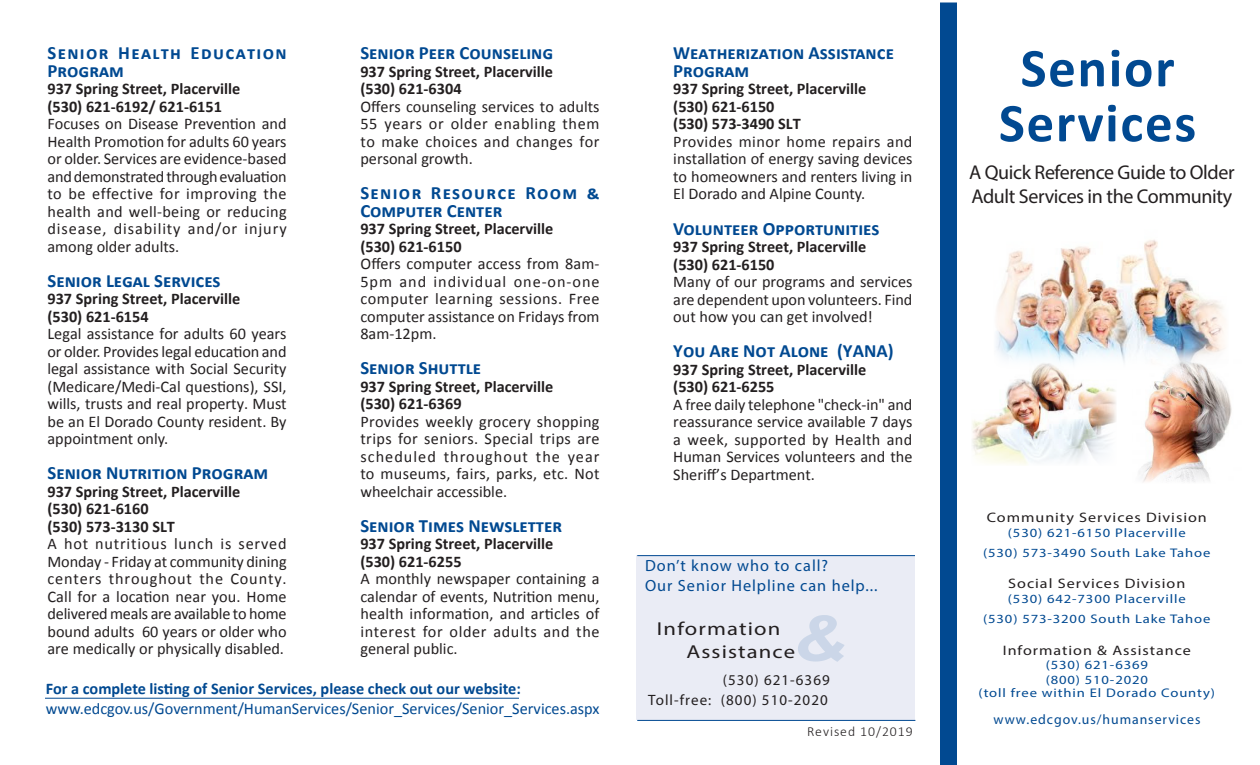
<style>
.page{position:relative;width:1260px;height:765px;background:#fff}
.page>*{position:absolute;margin:0;border:0;box-sizing:border-box;transform-origin:0 0}
.t1{font:italic 700 62.88px "Arial";color:#014991;scale:1.19 1}
.t2{font:700 55px "Calibri";letter-spacing:.03em;color:#014991}
.t3{font:20px/24px "Myriad Pro";letter-spacing:-.02em;color:#231f20}
.Heading_5{font:700 18.75px/17.5px "Calibri";color:#014991}
.Heading_5-2{font:700 18.75px/17.5px "Calibri";letter-spacing:.06em;color:#014991}
.Heading_5-3{font:700 18.75px/17.5px "Calibri";letter-spacing:.07em;color:#014991}
.Heading_8{font:700 18.75px "Calibri";color:#014991}
.t4{font:18.75px "Myriad Pro";letter-spacing:.05em;color:#231f20;scale:1.21 1}
.Body_Text_2{font:16.25px/17.5px "Calibri";color:#231f20;text-align:justify}
.Body_Text_3{font:700 16.25px/17.5px "Calibri";color:#231f20}
.Heading_5-4{font:16.25px/17.5px "Calibri";color:#231f20;text-align:justify}
.Heading_8-2{font:16.25px/17.5px "Calibri";color:#231f20;text-align:justify}
.t5{font:16.25px "Calibri";color:#014991}
.t6{font:700 16.25px "Calibri";color:#014991}
.Heading_5-5{font:700 16.25px "Calibri";color:#231f20}
.t7{font:16.25px "Myriad Pro";letter-spacing:.06em;color:#014991}
.t8{font:15px "Myriad Pro";letter-spacing:.07em;color:#231f20}
.t9{font:13.75px "Myriad Pro";letter-spacing:.07em;color:#014991}
.Body_Text_2-2{font:13.75px "Myriad Pro";letter-spacing:.06em;color:#231f20;scale:1.17 1}
.Body_Text{font:13.75px "Myriad Pro";letter-spacing:.06em;color:#231f20;scale:1.17 1}
.Return_Address{font:13.75px "Myriad Pro";letter-spacing:.06em;color:#231f20;scale:1.17 1}
.t10{font:300 13.75px "Calibri";letter-spacing:.07em;color:#231f20}
.Return_Address-2{font:12.5px "Myriad Pro";letter-spacing:.06em;color:#014991;scale:1.17 1}
.Body_Text_2-3{font:12.5px "Myriad Pro";letter-spacing:.06em;color:#014991;scale:1.17 1}
</style>
<div class="page">
<div style="left:637px;top:555px;width:278px;height:165px;background:#eaecf5"></div>
<div style="left:941px;top:3px;width:15px;height:761px;background:#014991"></div>
<div style="left:940px;top:2px;width:17px;height:763px;border:1px solid #014991"></div>
<hr style="left:637px;top:555px;width:278px;height:1px;background:#014991">
<hr style="left:637px;top:720px;width:278px;height:1px;background:#014991">
<hr style="left:45px;top:698px;width:474px;height:1px;background:#014991">
<img style="left:1139px;top:374px;width:93px;height:108px">
<img style="left:972px;top:374px;width:144px;height:91px">
<img style="left:996px;top:240px;width:230px;height:134px">
<p class="Heading_5-3" style="left:48px;top:44px;width:241px">Senior Health Education<br>Program</p>
<p class="Body_Text_3" style="left:48px;top:80px;width:194px">937 Spring Street, Placerville</p>
<p class="Body_Text_3" style="left:48px;top:97px;width:176px">(530) 621-6192/ 621-6151</p>
<p class="Body_Text_2" style="left:48px;top:115px;width:241px">Focuses on Disease Prevention and Health Promotion for adults 60 years or older. Services are evidence-based and demonstrated through evaluation to be effective for improving the health and well-being or reducing disease, disability and/or injury among older adults.</p>
<p class="Heading_5" style="left:48px;top:272px;width:175px">Senior Legal Services</p>
<p class="Body_Text_3" style="left:48px;top:290px;width:194px">937 Spring Street, Placerville</p>
<p class="Body_Text_3" style="left:48px;top:307px;width:103px">(530) 621-6154</p>
<p class="Body_Text_2" style="left:48px;top:325px;width:241px">Legal assistance for adults 60 years or older. Provides legal education and legal assistance with Social Security (Medicare/Medi-Cal questions), SSI, wills, trusts and real property. Must be an El Dorado County resident. By appointment only.</p>
<p class="Heading_5" style="left:48px;top:464px;width:222px">Senior Nutrition Program</p>
<p class="Body_Text_3" style="left:48px;top:482px;width:194px">937 Spring Street, Placerville</p>
<p class="Heading_5-5" style="left:48px;top:498px;width:103px">(530) 621-6160</p>
<p class="Heading_5-5" style="left:48px;top:516px;width:129px">(530) 573-3130 SLT</p>
<p class="Heading_5-4" style="left:48px;top:535px;width:241px">A hot nutritious lunch is served Monday - Friday at community dining centers throughout the County.<br>Call for a location near you. Home delivered meals are available to home bound adults 60 years or older who are medically or physically disabled.</p>
<p class="Heading_5" style="left:360px;top:44px;width:194px">Senior Peer Counseling</p>
<p class="Body_Text_3" style="left:360px;top:62px;width:194px">937 Spring Street, Placerville</p>
<p class="Body_Text_3" style="left:360px;top:80px;width:103px">(530) 621-6304</p>
<p class="Body_Text_2" style="left:360px;top:97px;width:241px">Offers counseling services to adults 55 years or older enabling them to make choices and changes for personal growth.</p>
<p class="Heading_5-2" style="left:360px;top:184px;width:241px">Senior Resource Room &amp;<br>Computer Center</p>
<p class="Body_Text_3" style="left:360px;top:220px;width:194px">937 Spring Street, Placerville</p>
<p class="Body_Text_3" style="left:360px;top:237px;width:103px">(530) 621-6150</p>
<p class="Body_Text_2" style="left:360px;top:255px;width:241px">Offers computer access from 8am-5pm and individual one-on-one computer learning sessions. Free computer assistance on Fridays from 8am-12pm.</p>
<p class="Heading_5" style="left:360px;top:359px;width:122px">Senior Shuttle</p>
<p class="Body_Text_3" style="left:360px;top:377px;width:194px">937 Spring Street, Placerville</p>
<p class="Heading_5-5" style="left:360px;top:393px;width:103px">(530) 621-6369</p>
<p class="Body_Text_2" style="left:360px;top:412px;width:241px">Provides weekly grocery shopping trips for seniors. Special trips are scheduled throughout the year to museums, fairs, parks, etc. Not wheelchair accessible.</p>
<p class="Heading_5" style="left:360px;top:517px;width:203px">Senior Times Newsletter</p>
<p class="Body_Text_3" style="left:360px;top:535px;width:194px">937 Spring Street, Placerville</p>
<p class="Heading_5-5" style="left:360px;top:551px;width:103px">(530) 621-6255</p>
<p class="Body_Text_2" style="left:360px;top:570px;width:241px">A monthly newspaper containing a calendar of events, Nutrition menu, health information, and articles of interest for older adults and the general public.</p>
<p class="t6" style="left:46px;top:678px;width:477px">For a complete listing of Senior Services, please check out our website:</p>
<p class="t5" style="left:46px;top:698px;width:555px">www.edcgov.us/Government/HumanServices/Senior_Services/Senior_Services.aspx</p>
<p class="Heading_5" style="left:673px;top:44px;width:222px">Weatherization Assistance<br>Program</p>
<p class="Body_Text_3" style="left:673px;top:80px;width:194px">937 Spring Street, Placerville</p>
<p class="Body_Text_3" style="left:673px;top:97px;width:103px">(530) 621-6150</p>
<p class="Body_Text_3" style="left:673px;top:115px;width:129px">(530) 573-3490 SLT</p>
<p class="Heading_8-2" style="left:673px;top:132px;width:241px">Provides minor home repairs and installation of energy saving devices to homeowners and renters living in El Dorado and Alpine County.</p>
<p class="Heading_8" style="left:673px;top:216px;width:208px">Volunteer Opportunities</p>
<p class="Body_Text_3" style="left:673px;top:238px;width:194px">937 Spring Street, Placerville (530) 621-6150</p>
<p class="Body_Text_2" style="left:673px;top:273px;width:241px">Many of our programs and services are dependent upon volunteers. Find out how you can get involved!</p>
<p class="Heading_5" style="left:673px;top:342px;width:222px">You Are Not Alone (YANA)</p>
<p class="Body_Text_3" style="left:673px;top:360px;width:194px">937 Spring Street, Placerville</p>
<p class="Body_Text_3" style="left:673px;top:378px;width:103px">(530) 621-6255</p>
<p class="Body_Text_2" style="left:673px;top:395px;width:241px">A free daily telephone "check-in" and reassurance service available 7 days a week, supported by Health and Human Services volunteers and the Sheriff’s Department.</p>
<p class="t7" style="left:645px;top:556px;width:185px">Don’t know who to call?</p>
<p class="t7" style="left:645px;top:576px;width:234px">Our Senior Helpline can help...</p>
<h1 class="t1" style="left:792px;top:597px;width:47px">&amp;</h1>
<p class="t4" style="left:657px;top:617px;width:104px">Information</p>
<p class="t4" style="left:687px;top:640px;width:91px">Assistance</p>
<p class="t8" style="left:723px;top:670px;width:108px">(530) 621-6369</p>
<p class="t8" style="left:648px;top:690px;width:181px">Toll-free: (800) 510-2020</p>
<p class="t10" style="left:807px;top:723px;width:107px">Revised 10/2019</p>
<p class="t2" style="left:1021px;top:33px;width:156px">Senior</p>
<p class="t2" style="left:999px;top:88px;width:199px">Services</p>
<p class="t3" style="left:969px;top:160px;width:267px">A Quick Reference Guide to Older<br>Adult Services in the Community</p>
<p class="Body_Text_2-2" style="left:987px;top:508px;width:190px">Community Services Division</p>
<p class="Body_Text_2-3" style="left:1008px;top:525px;width:153px">(530) 621-6150 Placerville</p>
<p class="Body_Text_2-3" style="left:983px;top:545px;width:196px">(530) 573-3490 South Lake Tahoe</p>
<p class="Body_Text" style="left:1008px;top:575px;width:153px">Social Services Division</p>
<p class="Return_Address-2" style="left:1008px;top:591px;width:153px">(530) 642-7300 Placerville</p>
<p class="Return_Address-2" style="left:983px;top:611px;width:196px">(530) 573-3200 South Lake Tahoe</p>
<p class="Return_Address" style="left:1003px;top:641px;width:162px">Information &amp; Assistance</p>
<p class="Return_Address-2" style="left:1046px;top:658px;width:89px">(530) 621-6369</p>
<p class="Return_Address-2" style="left:1046px;top:673px;width:89px">(800) 510-2020</p>
<p class="Return_Address-2" style="left:979px;top:685px;width:204px">(toll free within El Dorado County)</p>
<p class="t9" style="left:993px;top:711px;width:208px">www.edcgov.us/humanservices</p>
</div>
